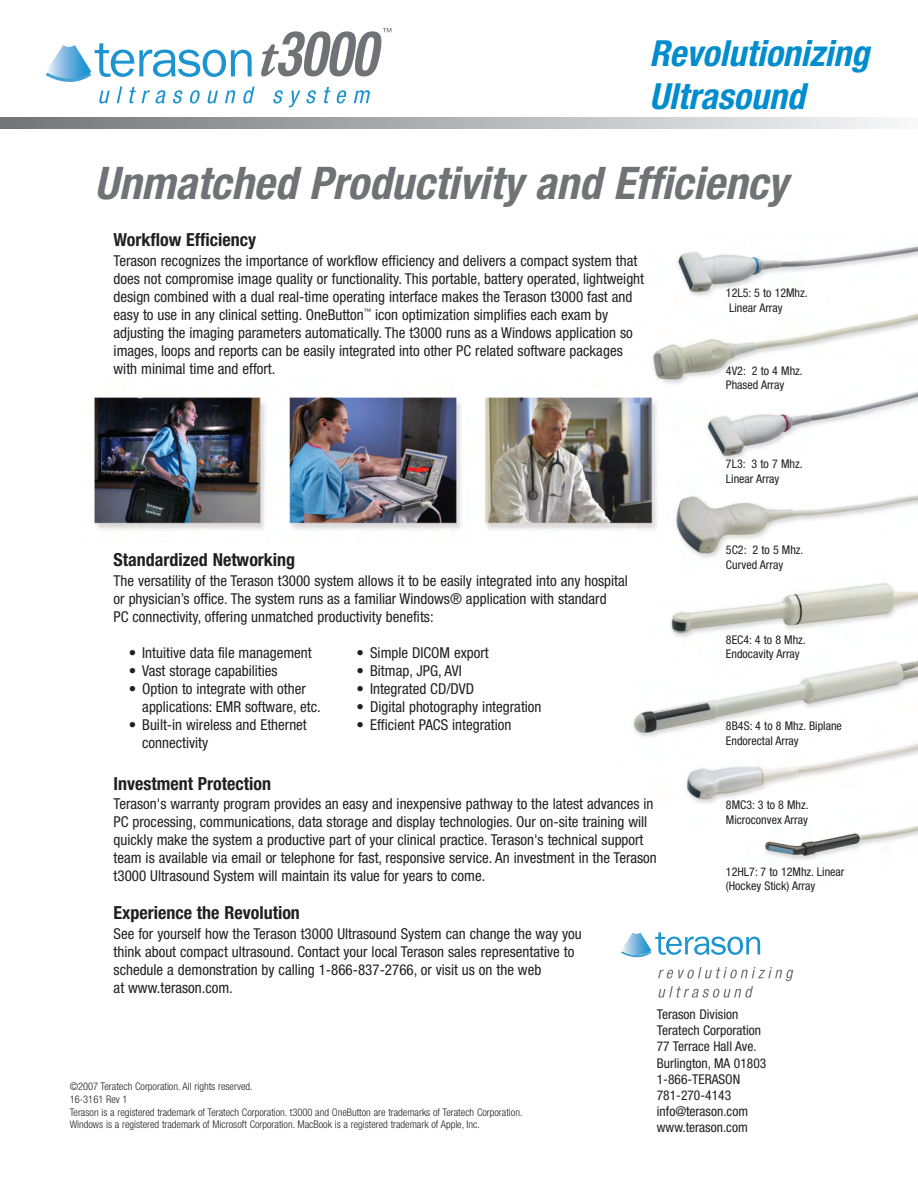
<style>
.page{position:relative;width:918px;height:1188px;background:#fff}
.page>*{position:absolute;margin:0;border:0;box-sizing:border-box;transform-origin:0 0}
.t1{font:italic 700 condensed 45px "Helvetica Neue";color:#717275}
.t2{font:italic 700 condensed 36px/43.2px "Helvetica Neue";color:#008dce}
.t3{font:700 condensed 18px "Helvetica Neue";color:#231f20}
.t4{font:condensed 15px/18px "Helvetica Neue";color:#231f20}
.t5{font:condensed 13.5px/16.2px "Helvetica Neue";color:#231f20}
.t6{font:condensed 12px/14.4px "Helvetica Neue";color:#231f20}
.t7{font:300 condensed 10.5px/12.6px "Helvetica Neue";color:#231f20}
</style>
<div class="page">
<img style="left:633px;top:246px;width:285px;height:614px">
<img style="left:94px;top:380px;width:568px;height:161px">
<svg style="left:621px;top:932px;width:172px;height:66px"></svg>
<svg style="left:46px;top:43px;width:209px;height:60px"></svg>
<svg style="left:273px;top:90px;width:10px;height:13px"></svg>
<svg style="left:289px;top:90px;width:27px;height:17px"></svg>
<svg style="left:324px;top:87px;width:6px;height:16px"></svg>
<svg style="left:336px;top:90px;width:11px;height:13px"></svg>
<svg style="left:354px;top:90px;width:16px;height:13px"></svg>
<svg style="left:261px;top:28px;width:131px;height:48px"></svg>
<svg style="left:0;top:117px;width:891px;height:12px;background:#b1b2b5"></svg>
<h2 class="t2" style="left:650px;top:35px;width:221px">Revolutionizing<br>Ultrasound</h2>
<h1 class="t1" style="left:94px;top:166px;width:695px">Unmatched Productivity and Efficiency</h1>
<p class="t3" style="left:114px;top:233px;width:144px">Workflow Efficiency</p>
<p class="t4" style="left:114px;top:253px;width:532px">Terason recognizes the importance of workflow efficiency and delivers a compact system that does not compromise image quality or functionality. This portable, battery operated, lightweight design combined with a dual real-time operating interface makes the Terason t3000 fast and easy to use in any clinical setting. OneButton<sup>™</sup> icon optimization simplifies each exam by adjusting the imaging parameters automatically. The t3000 runs as a Windows application so images, loops and reports can be easily integrated into other PC related software packages with minimal time and effort.</p>
<p class="t3" style="left:114px;top:554px;width:183px">Standardized Networking</p>
<p class="t4" style="left:114px;top:573px;width:516px">The versatility of the Terason t3000 system allows it to be easily integrated into any hospital or physician’s office. The system runs as a familiar Windows® application with standard<br>PC connectivity, offering unmatched productivity benefits:</p>
<p class="t4" style="left:129px;top:645px;width:184px">• Intuitive data file management</p>
<p class="t4" style="left:357px;top:645px;width:134px">• Simple DICOM export</p>
<p class="t4" style="left:129px;top:663px;width:150px">• Vast storage capabilities</p>
<p class="t4" style="left:357px;top:663px;width:107px">• Bitmap, JPG, AVI</p>
<p class="t4" style="left:129px;top:681px;width:179px">• Option to integrate with other</p>
<p class="t4" style="left:357px;top:681px;width:119px">• Integrated CD/DVD</p>
<p class="t4" style="left:142px;top:699px;width:180px">applications: EMR software, etc.</p>
<p class="t4" style="left:357px;top:699px;width:186px">• Digital photography integration</p>
<p class="t4" style="left:129px;top:717px;width:179px">• Built-in wireless and Ethernet</p>
<p class="t4" style="left:357px;top:717px;width:156px">• Efficient PACS integration</p>
<p class="t4" style="left:142px;top:735px;width:68px">connectivity</p>
<p class="t3" style="left:114px;top:777px;width:159px">Investment Protection</p>
<p class="t4" style="left:114px;top:796px;width:545px">Terason's warranty program provides an easy and inexpensive pathway to the latest advances in PC processing, communications, data storage and display technologies. Our on-site training will quickly make the system a productive part of your clinical practice. Terason's technical support team is available via email or telephone for fast, responsive service. An investment in the Terason t3000 Ultrasound System will maintain its value for years to come.</p>
<p class="t3" style="left:114px;top:906px;width:188px">Experience the Revolution</p>
<p class="t4" style="left:114px;top:926px;width:470px">See for yourself how the Terason t3000 Ultrasound System can change the way you think about compact ultrasound. Contact your local Terason sales representative to schedule a demonstration by calling 1-866-837-2766, or visit us on the web<br>at www.terason.com.</p>
<p class="t6" style="left:726px;top:287px;width:83px">12L5: 5 to 12Mhz.<br>Linear Array</p>
<p class="t6" style="left:726px;top:364px;width:78px">4V2: 2 to 4 Mhz.<br>Phased Array</p>
<p class="t6" style="left:726px;top:458px;width:78px">7L3: 3 to 7 Mhz.<br>Linear Array</p>
<p class="t6" style="left:726px;top:544px;width:79px">5C2: 2 to 5 Mhz.<br>Curved Array</p>
<p class="t6" style="left:726px;top:634px;width:81px">8EC4: 4 to 8 Mhz.<br>Endocavity Array</p>
<p class="t6" style="left:726px;top:720px;width:117px">8B4S: 4 to 8 Mhz. Biplane<br>Endorectal Array</p>
<p class="t6" style="left:726px;top:799px;width:84px">8MC3: 3 to 8 Mhz.<br>Microconvex Array</p>
<p class="t6" style="left:726px;top:865px;width:120px">12HL7: 7 to 12Mhz. Linear (Hockey Stick) Array</p>
<p class="t7" style="left:70px;top:1081px;width:454px">©2007 Teratech Corporation. All rights reserved.<br>16-3161 Rev 1<br>Terason is a registered trademark of Teratech Corporation. t3000 and OneButton are trademarks of Teratech Corporation.<br>Windows is a registered trademark of Microsoft Corporation. MacBook is a registered trademark of Apple, Inc.</p>
<p class="t5" style="left:657px;top:1007px;width:111px">Terason Division<br>Teratech Corporation<br>77 Terrace Hall Ave.<br>Burlington, MA 01803<br>1-866-TERASON<br>781-270-4143 info@terason.com www.terason.com</p>
</div>
